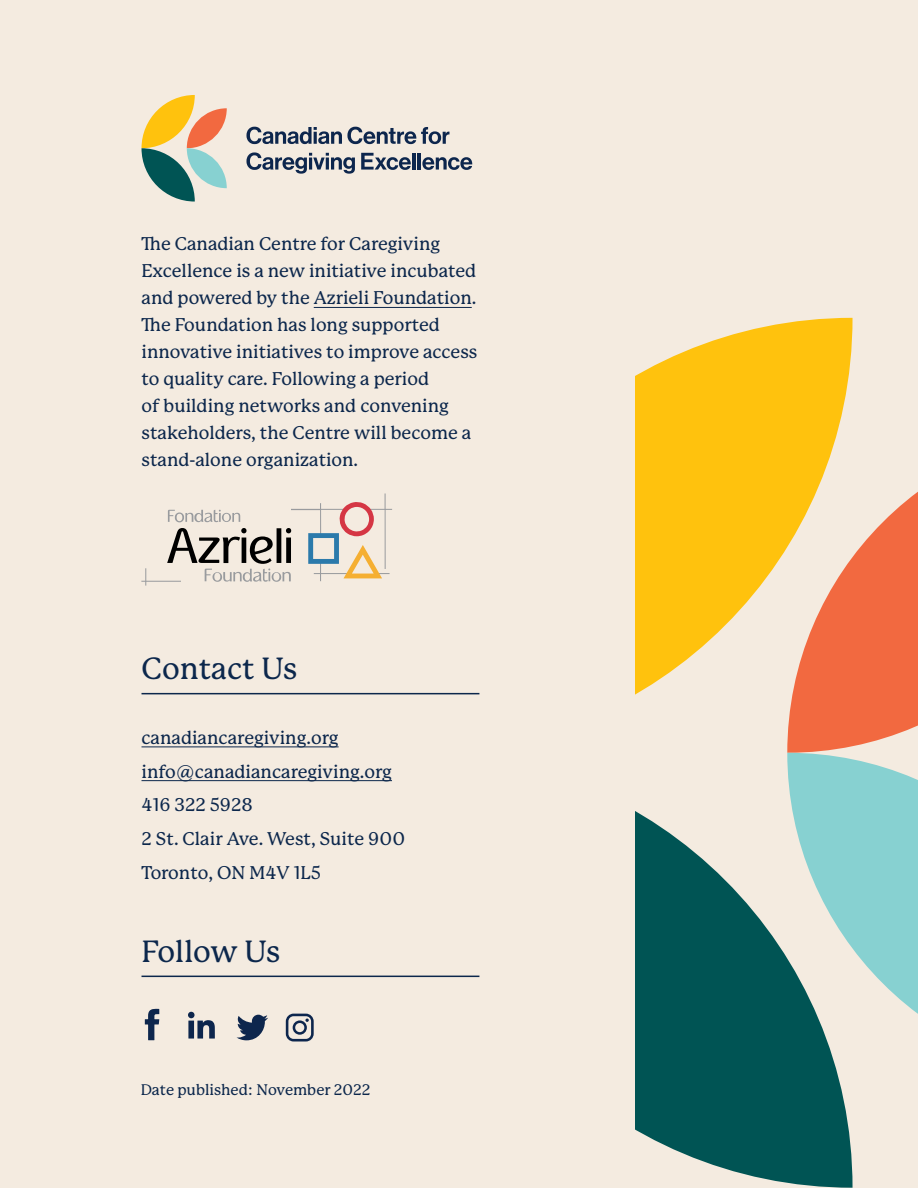
<style>
.page{position:relative;width:918px;height:1188px;background:#fff}
.page>*{position:absolute;margin:0;border:0;box-sizing:border-box;transform-origin:0 0}
.INside_cover_h1{font:500 30px "P Mackinac Pro";color:#0c274c}
.Inside_Cover_Paragra{font:500 18px/27px "P Mackinac Pro";color:#0c274c}
.Inside_Cover_Paragra-2{font:500 15px "P Mackinac Pro";color:#0c274c}
</style>
<div class="page">
<div style="left:0;top:0;width:636px;height:1188px;background:#f4ebe0"></div>
<div style="left:636px;top:0;width:282px;height:1188px;background:#f4ebe0"></div>
<svg style="left:636px;top:318px;width:217px;height:376px;fill:#ffc20d"></svg>
<svg style="left:636px;top:811px;width:217px;height:377px;fill:#005454"></svg>
<svg style="left:787px;top:427px;width:131px;height:652px"></svg>
<svg style="left:236px;top:1015px;width:32px;height:25px"></svg>
<svg style="left:145px;top:1009px;width:14px;height:31px"></svg>
<svg style="left:188px;top:1012px;width:27px;height:27px"></svg>
<svg style="left:286px;top:1014px;width:28px;height:27px"></svg>
<svg style="left:246px;top:127px;width:203px;height:17px"></svg>
<svg style="left:246px;top:152px;width:109px;height:22px"></svg>
<svg style="left:361px;top:153px;width:50px;height:17px"></svg>
<hr style="left:412px;top:153px;width:4px;height:17px;background:#0d264d">
<hr style="left:418px;top:153px;width:3px;height:17px;background:#0d264d">
<svg style="left:422px;top:157px;width:50px;height:13px"></svg>
<svg style="left:142px;top:95px;width:85px;height:107px"></svg>
<svg style="left:141px;top:494px;width:251px;height:92px"></svg>
<hr style="left:314px;top:307px;width:158px;height:1px;background:#0c274c">
<hr style="left:142px;top:747px;width:197px;height:1px;background:#0c274c">
<hr style="left:142px;top:780px;width:250px;height:1px;background:#0c274c">
<hr style="left:142px;top:693px;width:337px;height:1px;background:#0c274c">
<hr style="left:142px;top:976px;width:337px;height:1px;background:#0c274c">
<p class="Inside_Cover_Paragra" style="left:142px;top:231px;width:337px">The Canadian Centre for Caregiving Excellence is a new initiative incubated and powered by the Azrieli Foundation.<br>The Foundation has long supported innovative initiatives to improve access to quality care. Following a period<br>of building networks and convening stakeholders, the Centre will become a stand-alone organization.</p>
<p class="INside_cover_h1" style="left:142px;top:652px;width:157px">Contact Us</p>
<p class="Inside_Cover_Paragra" style="left:142px;top:724px;width:199px">canadiancaregiving.org</p>
<p class="Inside_Cover_Paragra" style="left:142px;top:758px;width:252px">info@canadiancaregiving.org</p>
<p class="Inside_Cover_Paragra" style="left:142px;top:792px;width:113px">416 322 5928</p>
<p class="Inside_Cover_Paragra" style="left:142px;top:826px;width:265px">2 St. Clair Ave. West, Suite 900</p>
<p class="Inside_Cover_Paragra" style="left:142px;top:859px;width:181px">Toronto, ON M4V 1L5</p>
<p class="INside_cover_h1" style="left:142px;top:935px;width:140px">Follow Us</p>
<p class="Inside_Cover_Paragra-2" style="left:141px;top:1082px;width:231px">Date published: November 2022</p>
</div>
